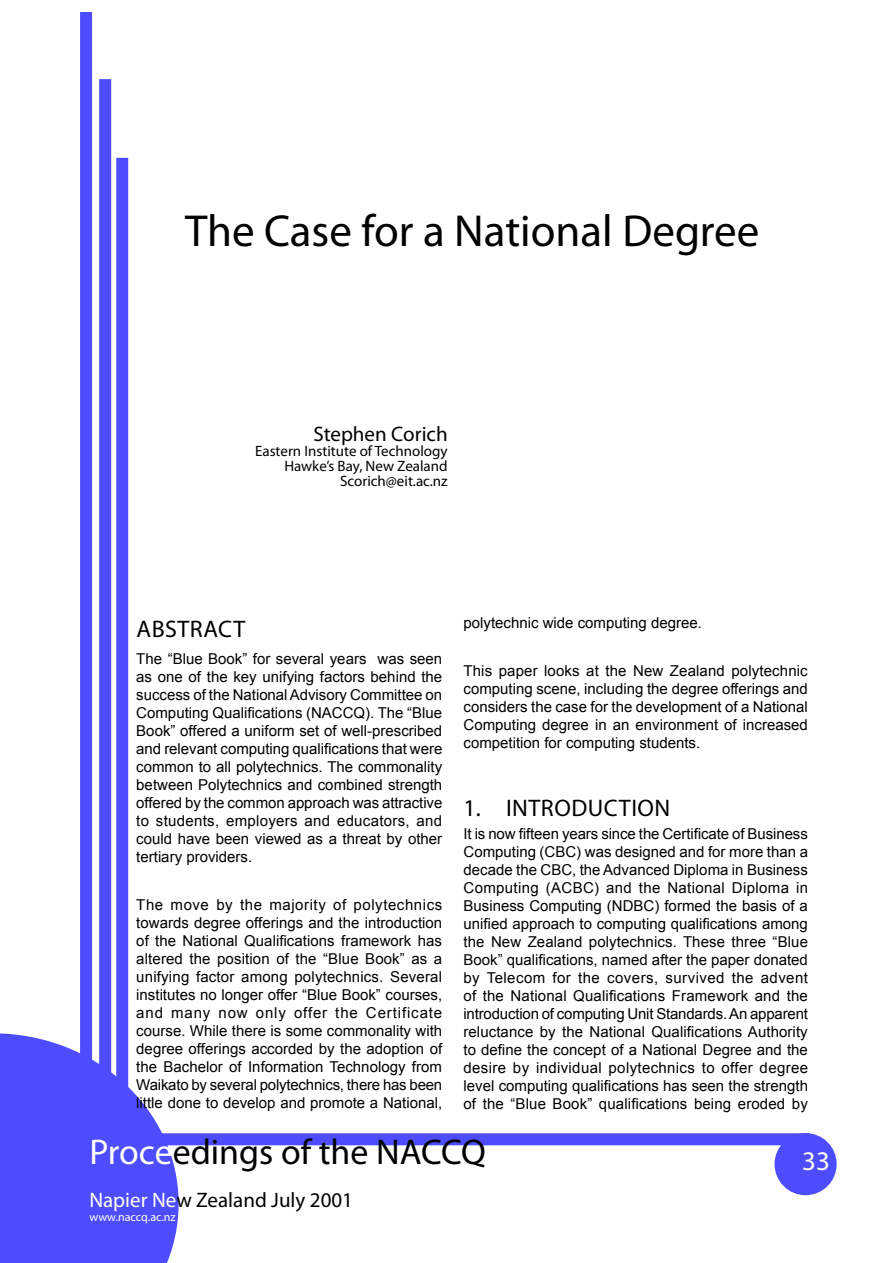
<style>
.page{position:relative;width:893px;height:1263px;background:#fff}
.page>*{position:absolute;margin:0;border:0;box-sizing:border-box;transform-origin:0 0}
.t1{font:45px "Paris NO";color:#000}
.t2{font:35.85px "Bernie BO";color:#000}
.t3{font:27px "Bernie BO";color:#fff}
.t4{font:24px "Paris NO";letter-spacing:.02em;color:#000}
.t5{font:21px "Bernie BO";color:#000}
.t6{font:15px/18px "Arial";color:#000;text-align:justify}
.t7{font:15px/15px "Bernie BO";color:#000;text-align:right}
.t8{font:12px "Bernie BO";color:#fff}
.s1{color:#fff}
</style>
<div class="page">
<svg style="left:0;top:1033px;width:179px;height:230px;background:#6868ff"></svg>
<div style="left:776px;top:1134px;width:59px;height:60px;background:#4d4dff;border-radius:50%"></div>
<div style="left:774px;top:1133px;width:63px;height:62px;border:3px solid #4d4dff;border-radius:50%"></div>
<div style="left:106px;top:1133px;width:703px;height:12px;background:#4d4dff"></div>
<div style="left:116px;top:158px;width:12px;height:988px;background:#4d4dff"></div>
<div style="left:99px;top:79px;width:12px;height:1065px;background:#4d4dff"></div>
<div style="left:80px;top:12px;width:12px;height:1137px;background:#4d4dff"></div>
<h1 class="t1" style="left:185px;top:204px;width:576px">The Case for a National Degree</h1>
<h3 class="t5" style="left:313px;top:421px;width:136px">Stephen Corich</h3>
<p class="t7" style="left:255px;top:443px;width:194px">Eastern Institute of Technology<br>Hawke’s Bay, New Zealand<br>Scorich@eit.ac.nz</p>
<h3 class="t4" style="left:137px;top:614px;width:110px">ABSTRACT</h3>
<p class="t6" style="left:136px;top:649px;width:308px">The “Blue Book” for several years was seen as one of the key unifying factors behind the success of the National Advisory Committee on Computing Qualifications (NACCQ). The “Blue Book” offered a uniform set of well-prescribed and relevant computing qualifications that were common to all polytechnics. The commonality between Polytechnics and combined strength offered by the common approach was attractive to students, employers and educators, and could have been viewed as a threat by other tertiary providers.</p>
<p class="t6" style="left:136px;top:896px;width:307px">The move by the majority of polytechnics towards degree offerings and the introduction of the National Qualifications framework has altered the position of the “Blue Book” as a unifying factor among polytechnics. Several institutes no longer offer “Blue Book” courses, and many now only offer the Certificate course. While there is some commonality with degree offerings accorded by the adoption of the Bachelor of Information Technology from Waikato by several polytechnics, there has been little done to develop and promote a National,</p>
<p class="t6" style="left:463px;top:613px;width:240px">polytechnic wide computing degree.</p>
<p class="t6" style="left:463px;top:662px;width:346px">This paper looks at the New Zealand polytechnic computing scene, including the degree offerings and considers the case for the development of a National Computing degree in an environment of increased competition for computing students.</p>
<h3 class="t4" style="left:463px;top:793px;width:208px">1. INTRODUCTION</h3>
<p class="t6" style="left:463px;top:825px;width:346px">It is now fifteen years since the Certificate of Business Computing (CBC) was designed and for more than a decade the CBC, the Advanced Diploma in Business Computing (ACBC) and the National Diploma in Business Computing (NDBC) formed the basis of a unified approach to computing qualifications among the New Zealand polytechnics. These three “Blue Book” qualifications, named after the paper donated by Telecom for the covers, survived the advent of the National Qualifications Framework and the introduction of computing Unit Standards. An apparent reluctance by the National Qualifications Authority to define the concept of a National Degree and the desire by individual polytechnics to offer degree level computing qualifications has seen the strength of the “Blue Book” qualifications being eroded by</p>
<h2 class="t2" style="left:89px;top:1129px;width:398px"><span class="s1">Proce</span>edings of the NACCQ</h2>
<h3 class="t5" style="left:89px;top:1187px;width:265px"><span class="s1">Napier Ne</span>w Zealand July 2001</h3>
<p class="t8" style="left:89px;top:1210px;width:88px">www.naccq.ac.nz</p>
<h3 class="t3" style="left:802px;top:1144px;width:29px">33</h3>
</div>
